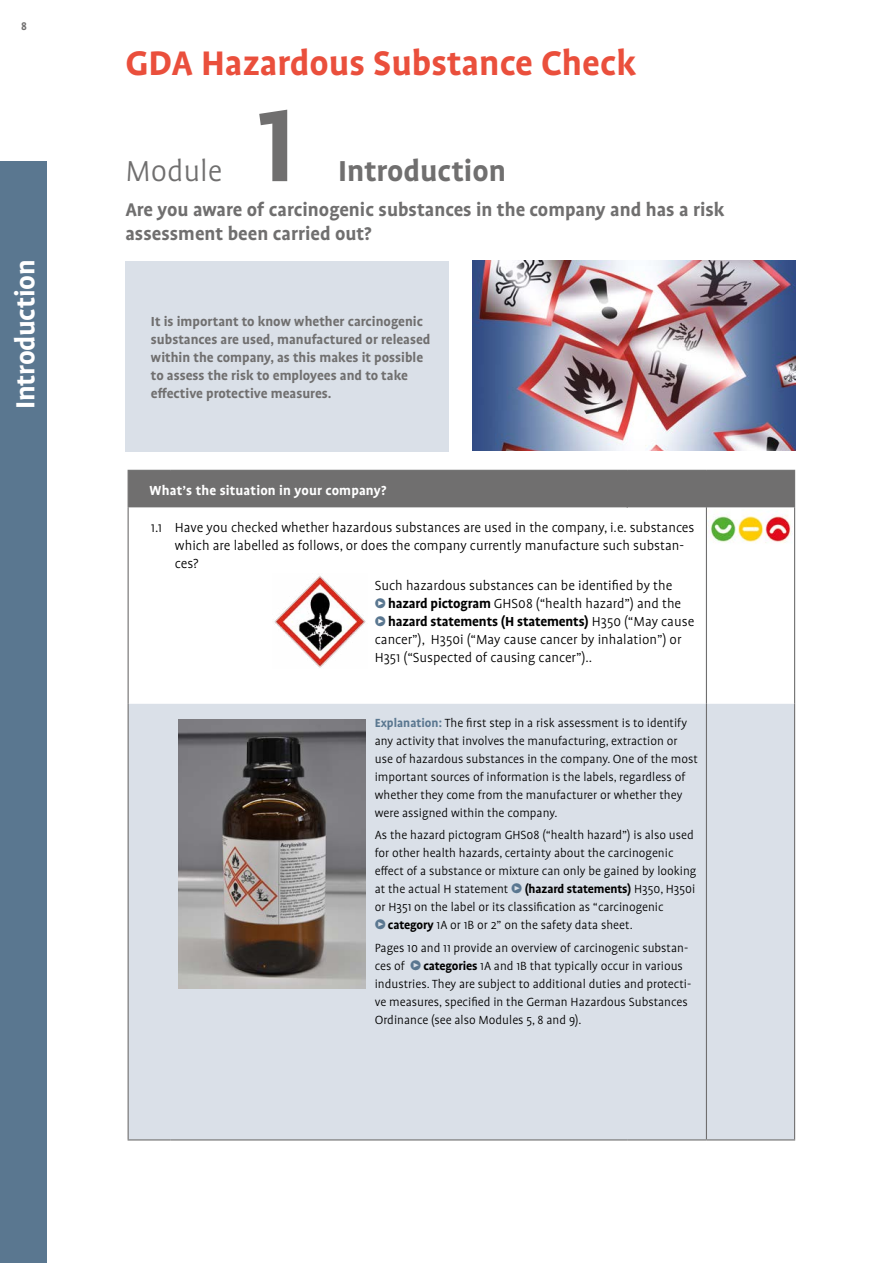
<style>
.page{position:relative;width:893px;height:1263px;background:#fff}
.page>*{position:absolute;margin:0;border:0;box-sizing:border-box;transform-origin:0 0}
.BS_Headline{font:700 117px "Profile Pro";color:#706f6f}
.GDA_Headline{font:700 39px "Profile Pro";color:#ea4f3c}
.BS_Headline-2{font:700 33px "Profile Pro";color:#706f6f}
.BS_Headline-3{font:300 33px "Profile Pro";color:#706f6f}
.t1{font:700 30px "Profile Pro";letter-spacing:-.01em;color:#fff}
.BS_Kasten{font:700 21px/24px "Profile Pro";color:#706f6f}
.Tabelle_Text{font:300 15px/18px "Profile Pro";color:#000}
.BS_Kasten-2{font:700 15px/18px "Profile Pro";color:#706f6f}
.BS_Kasten_grau{font:700 15px "Profile Pro";letter-spacing:.01em;color:#fff}
.Tabelle_Erläuterung{font:300 13.5px/18px "Profile Pro";color:#000}
.t2{font:700 12.75px "Profile Pro";color:#706f6f}
.s1{font-family:"DGUV Meta";font-weight:400;font-size:13.5px;color:#5a7790}
.s2{font-weight:700}
.s3{font-weight:700;color:#5a7790}
.s4{font-family:"DGUV Meta";font-weight:400;color:#5a7790}
</style>
<div class="page">
<div style="left:125px;top:261px;width:324px;height:191px;background:#dae0e8"></div>
<div style="left:129px;top:471px;width:665px;height:37px;background:#706f6f"></div>
<div style="left:129px;top:704px;width:665px;height:435px;background:#dae0e8"></div>
<hr style="left:128px;top:470px;width:43px;height:1px;background:#706f6f">
<hr style="left:128px;top:471px;width:1px;height:37px;background:#706f6f">
<hr style="left:171px;top:470px;width:456px;height:1px;background:#706f6f">
<hr style="left:627px;top:470px;width:79px;height:1px;background:#706f6f">
<hr style="left:627px;top:471px;width:1px;height:37px;background:#706f6f">
<hr style="left:706px;top:470px;width:89px;height:1px;background:#706f6f">
<hr style="left:706px;top:471px;width:1px;height:37px;background:#706f6f">
<hr style="left:794px;top:471px;width:1px;height:37px;background:#706f6f">
<hr style="left:128px;top:508px;width:1px;height:196px;background:#706f6f">
<hr style="left:794px;top:508px;width:1px;height:196px;background:#706f6f">
<hr style="left:128px;top:704px;width:1px;height:435px;background:#706f6f">
<hr style="left:794px;top:704px;width:1px;height:435px;background:#706f6f">
<hr style="left:128px;top:1139px;width:43px;height:1px;background:#706f6f">
<hr style="left:171px;top:1139px;width:456px;height:1px;background:#706f6f">
<hr style="left:627px;top:1139px;width:79px;height:1px;background:#706f6f">
<hr style="left:706px;top:1139px;width:89px;height:1px;background:#706f6f">
<hr style="left:706px;top:508px;width:1px;height:196px;background:#706f6f">
<hr style="left:706px;top:704px;width:1px;height:435px;background:#706f6f">
<div style="left:0;top:162px;width:47px;height:1101px;background:#5a7790"></div>
<img style="left:473px;top:260px;width:323px;height:191px">
<img style="left:710px;top:511px;width:81px;height:32px">
<img style="left:274px;top:576px;width:92px;height:92px">
<img style="left:178px;top:720px;width:188px;height:269px">
<p class="t2" style="left:21px;top:19px;width:7px">8</p>
<h3 class="t1" style="left:8px;top:409px;width:151px;rotate:-90deg">Introduction</h3>
<h1 class="GDA_Headline" style="left:125px;top:40px;width:512px">GDA Hazardous Substance Check</h1>
<h2 class="BS_Headline-3" style="left:125px;top:153px;width:98px">Module</h2>
<h2 class="BS_Headline" style="left:257px;top:76px;width:40px">1</h2>
<h2 class="BS_Headline-2" style="left:338px;top:151px;width:169px">Introduction</h2>
<p class="BS_Kasten" style="left:125px;top:198px;width:601px">Are you aware of carcinogenic substances in the company and has a risk assessment been carried out?</p>
<p class="BS_Kasten-2" style="left:151px;top:313px;width:281px">It is important to know whether carcinogenic substances are used, manufactured or released within the company, as this makes it possible to assess the risk to employees and to take</p>
<p class="BS_Kasten-2" style="left:151px;top:385px;width:182px">effective protective measures.</p>
<p class="BS_Kasten_grau" style="left:150px;top:481px;width:238px">What’s the situation in your company?</p>
<p class="Tabelle_Text" style="left:151px;top:519px;width:13px">1.1</p>
<p class="Tabelle_Text" style="left:175px;top:519px;width:521px">Have you checked whether hazardous substances are used in the company, i.e. substances which are labelled as follows, or does the company currently manufacture such substan&shy;ces?</p>
<p class="Tabelle_Text" style="left:375px;top:577px;width:299px">Such hazardous substances can be identified by the</p>
<p class="Tabelle_Text" style="left:375px;top:595px;width:308px"><span class="s1">•</span> <span class="s2">hazard pictogram</span> GHS08 (“health hazard”) and the</p>
<p class="Tabelle_Text" style="left:375px;top:613px;width:321px"><span class="s1">•</span> <span class="s2">hazard statements (H statements)</span> H350 (“May cause cancer”), H350i (“May cause cancer by inhalation”) or<br>H351 (“Suspected of causing cancer”)..</p>
<p class="Tabelle_Erläuterung" style="left:375px;top:715px;width:325px"><span class="s3">Explanation:</span> The first step in a risk assessment is to identify any activity that involves the manufacturing, extraction or use of hazardous substances in the company. One of the most important sources of information is the labels, regardless of whether they come from the manufacturer or whether they were assigned within the company.</p>
<p class="Tabelle_Erläuterung" style="left:375px;top:827px;width:323px">As the hazard pictogram GHS08 (“health hazard”) is also used for other health hazards, certainty about the carcinogenic effect of a substance or mixture can only be gained by looking at the actual H statement <span class="s4">•</span> <span class="s2">(hazard statements)</span> H350, H350i or H351 on the label or its classification as “carcinogenic</p>
<p class="Tabelle_Erläuterung" style="left:375px;top:917px;width:259px"><span class="s4">•</span> <span class="s2">category</span> 1A or 1B or 2” on the safety data sheet.</p>
<p class="Tabelle_Erläuterung" style="left:375px;top:939px;width:318px">Pages 10 and 11 provide an overview of carcinogenic substan&shy;ces of <span class="s4">•</span> <span class="s2">categories</span> 1A and 1B that typically occur in various industries. They are subject to additional duties and protecti&shy;ve measures, specified in the German Hazardous Substances Ordinance (see also Modules 5, 8 and 9).</p>
</div>
